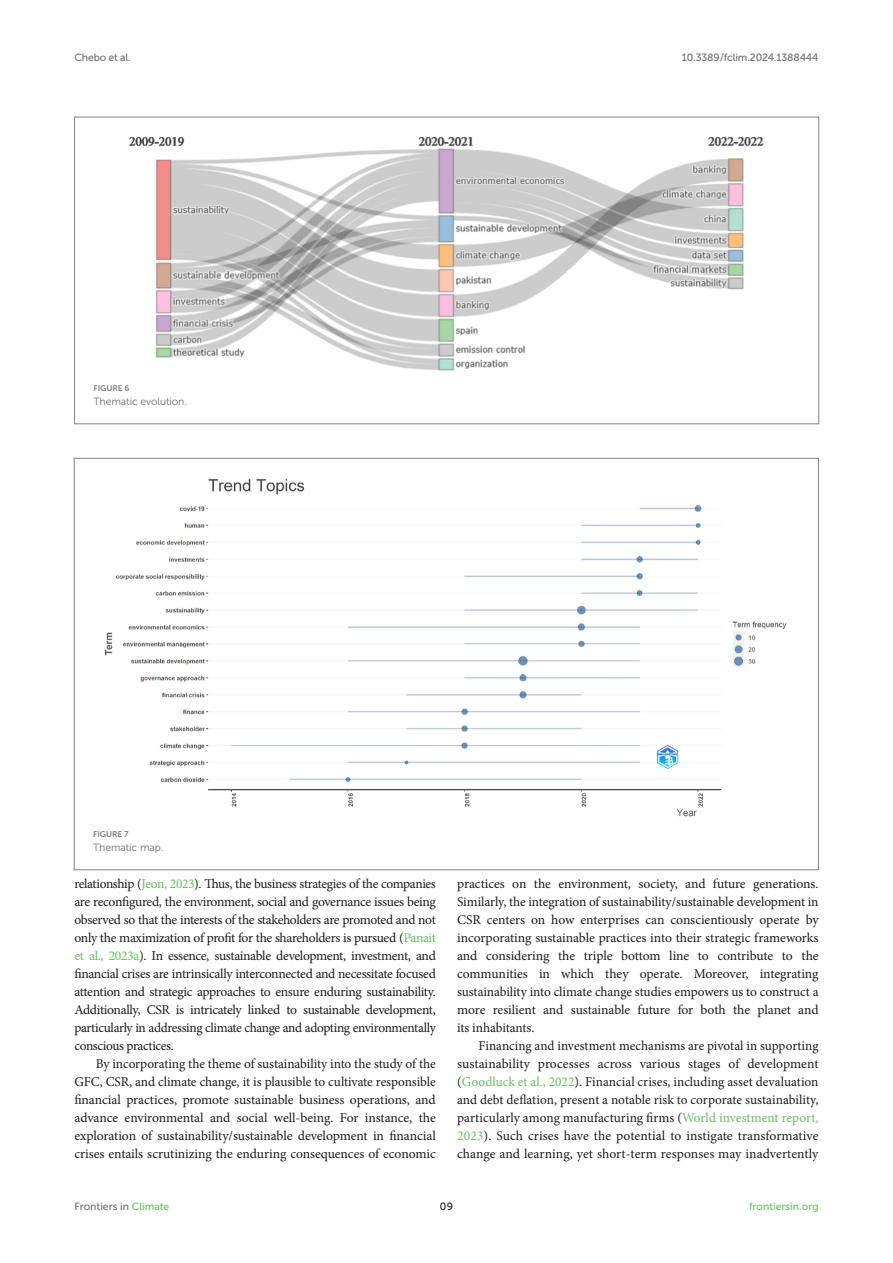
<style>
.page{position:relative;width:893px;height:1263px;background:#fff}
.page>*{position:absolute;margin:0;border:0;box-sizing:border-box;transform-origin:0 0}
.TEXT{font:13.5px/18px "Minion Pro";letter-spacing:-.01em;color:#1b1c1b;text-align:justify}
.t1{font:10.5px "Museo Sans 500";letter-spacing:-.015em;color:#706f70}
.FIG_LEG{font:10.5px "Museo Sans 300";letter-spacing:-.01em;color:#706f70}
.t2{font:10.5px "Museo Sans 500";color:#65c161}
.t3{font:10.5px "Museo Sans 500";color:#1b1c1b}
.FIG_HD{font:8.25px "Museo Sans 700";letter-spacing:-.01em;color:#7e7f7f}
.s1{color:#65c161}
</style>
<div class="page">
<img style="left:129px;top:137px;width:635px;height:234px">
<img style="left:104px;top:478px;width:683px;height:339px">
<p class="t1" style="left:74px;top:51px;width:58px">Chebo et al.</p>
<p class="t1" style="left:682px;top:51px;width:138px">10.3389/fclim.2024.1388444</p>
<p class="FIG_HD" style="left:94px;top:384px;width:37px">FIGURE 6</p>
<p class="FIG_LEG" style="left:94px;top:396px;width:95px">Thematic evolution.</p>
<p class="FIG_HD" style="left:93px;top:830px;width:37px">FIGURE 7</p>
<p class="FIG_LEG" style="left:93px;top:841px;width:72px">Thematic map.</p>
<p class="TEXT" style="left:74px;top:875px;width:363px">relationship (<span class="s1">Jeon, 2023</span>). Thus, the business strategies of the companies are reconfigured, the environment, social and governance issues being observed so that the interests of the stakeholders are promoted and not only the maximization of profit for the shareholders is pursued (<span class="s1">Panait et al., 2023a</span>). In essence, sustainable development, investment, and financial crises are intrinsically interconnected and necessitate focused attention and strategic approaches to ensure enduring sustainability.<br>Additionally, CSR is intricately linked to sustainable development, particularly in addressing climate change and adopting environmentally conscious practices.</p>
<p class="TEXT" style="left:74px;top:1055px;width:363px;text-indent:21px">By incorporating the theme of sustainability into the study of the GFC, CSR, and climate change, it is plausible to cultivate responsible financial practices, promote sustainable business operations, and advance environmental and social well-being. For instance, the exploration of sustainability/sustainable development in financial crises entails scrutinizing the enduring consequences of economic</p>
<p class="TEXT" style="left:457px;top:875px;width:363px">practices on the environment, society, and future generations.<br>Similarly, the integration of sustainability/sustainable development in CSR centers on how enterprises can conscientiously operate by incorporating sustainable practices into their strategic frameworks and considering the triple bottom line to contribute to the communities in which they operate. Moreover, integrating sustainability into climate change studies empowers us to construct a more resilient and sustainable future for both the planet and its inhabitants.</p>
<p class="TEXT" style="left:457px;top:1037px;width:363px;text-indent:21px">Financing and investment mechanisms are pivotal in supporting sustainability processes across various stages of development (<span class="s1">Goodluck et al., 2022</span>). Financial crises, including asset devaluation and debt deflation, present a notable risk to corporate sustainability, particularly among manufacturing firms (<span class="s1">World investment report, 2023</span>). Such crises have the potential to instigate transformative change and learning, yet short-term responses may inadvertently</p>
<p class="t1" style="left:74px;top:1200px;width:97px">Frontiers in <span class="s1">Climate</span></p>
<p class="t3" style="left:440px;top:1200px;width:15px">09</p>
<p class="t2" style="left:749px;top:1200px;width:71px">frontiersin.org</p>
</div>
